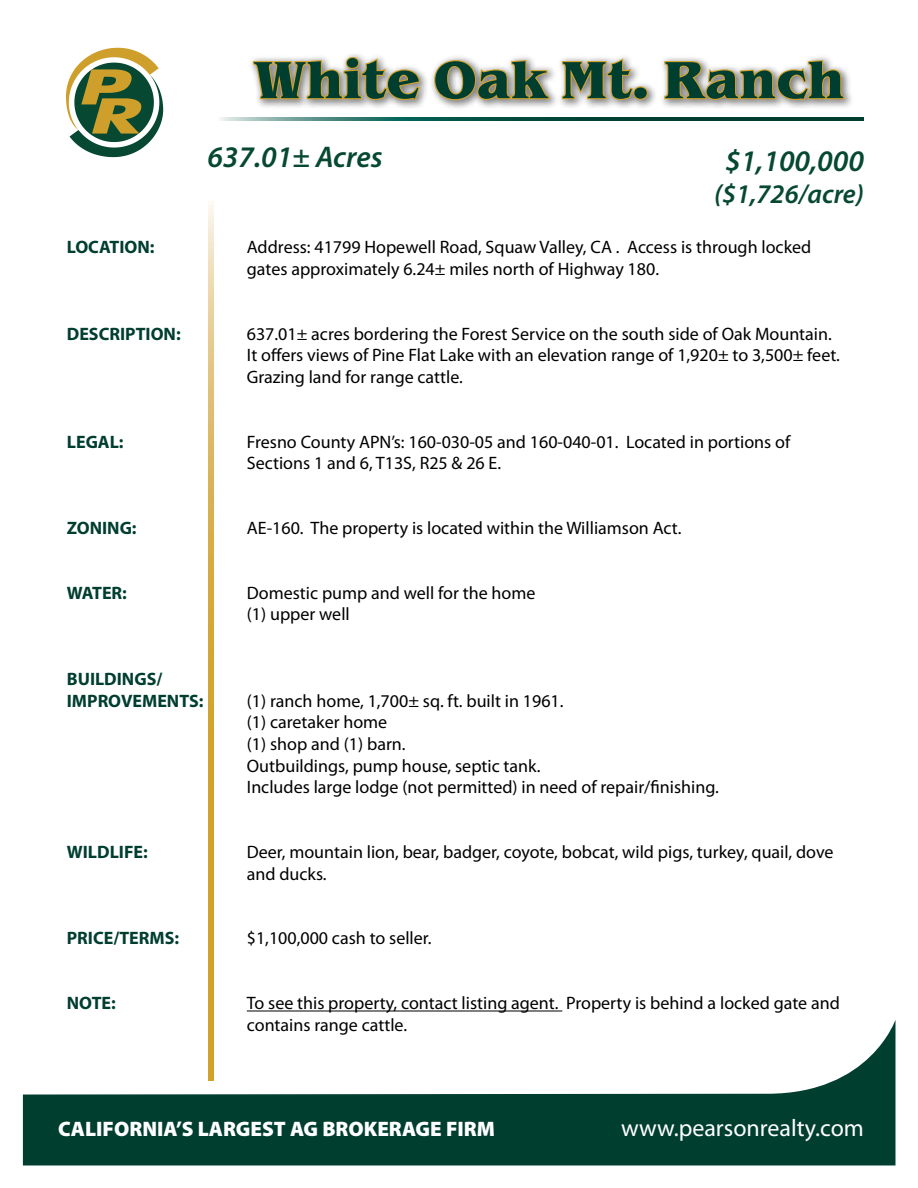
<style>
.page{position:relative;width:918px;height:1188px;background:#fff}
.page>*{position:absolute;margin:0;border:0;box-sizing:border-box;transform-origin:0 0}
.t1{font:700 54px "Benguiat Itc TEE";color:#003e30}
.t2{font:italic 600 30px "Myriad Pro";color:#064832}
.t3{font:italic 600 27px "Myriad Pro";color:#064832}
.t4{font:24px "Myriad Pro";color:#fff}
.t5{font:900 21px "Myriad Pro";color:#fff}
.t6{font:18px/21.6px "Myriad Pro";color:#000}
.t7{font:700 18px/21.6px "Myriad Pro";color:#003e30}
</style>
<div class="page">
<hr style="left:247px;top:1011px;width:315px;height:1px;background:#000">
<div style="left:247px;top:51px;width:607px;height:60px;background:#000;opacity:.5"></div>
<svg style="left:252px;top:56px;width:170px;height:50px;background:#beb396"></svg>
<svg style="left:433px;top:59px;width:117px;height:42px;background:#bbaf8f"></svg>
<svg style="left:561px;top:56px;width:74px;height:45px;background:#baad8c"></svg>
<div style="left:633px;top:86px;width:15px;height:14px;border:2px solid #d1a22c;border-radius:50%"></div>
<svg style="left:663px;top:59px;width:182px;height:43px;background:#bcaf90"></svg>
<svg style="left:208px;top:205px;width:5px;height:815px;background:#d9b355"></svg>
<svg style="left:66px;top:48px;width:97px;height:109px"></svg>
<svg style="left:220px;top:117px;width:644px;height:3px;background:#1d5e53"></svg>
<svg style="left:23px;top:1020px;width:872px;height:146px;fill:#003e30"></svg>
<h1 class="t1" style="left:253px;top:49px;width:593px">White Oak Mt. Ranch</h1>
<h2 class="t2" style="left:207px;top:138px;width:177px">637.01± Acres</h2>
<h2 class="t2" style="left:725px;top:142px;width:140px">$1,100,000</h2>
<h3 class="t3" style="left:714px;top:177px;width:151px">($1,726/acre)</h3>
<p class="t7" style="left:67px;top:236px;width:89px">LOCATION:</p>
<p class="t6" style="left:247px;top:236px;width:566px">Address: 41799 Hopewell Road, Squaw Valley, CA . Access is through locked gates approximately 6.24± miles north of Highway 180.</p>
<p class="t7" style="left:67px;top:322px;width:115px">DESCRIPTION:</p>
<p class="t6" style="left:247px;top:322px;width:595px">637.01± acres bordering the Forest Service on the south side of Oak Mountain.<br>It offers views of Pine Flat Lake with an elevation range of 1,920± to 3,500± feet.<br>Grazing land for range cattle.</p>
<p class="t7" style="left:67px;top:430px;width:58px">LEGAL:</p>
<p class="t6" style="left:247px;top:430px;width:545px">Fresno County APN’s: 160-030-05 and 160-040-01. Located in portions of<br>Sections 1 and 6, T13S, R25 &amp; 26 E.</p>
<p class="t7" style="left:67px;top:517px;width:71px">ZONING:</p>
<p class="t6" style="left:247px;top:517px;width:436px">AE-160. The property is located within the Williamson Act.</p>
<p class="t7" style="left:67px;top:581px;width:62px">WATER:</p>
<p class="t6" style="left:247px;top:582px;width:290px">Domestic pump and well for the home (1) upper well</p>
<p class="t7" style="left:67px;top:668px;width:138px">BUILDINGS/<br>IMPROVEMENTS:</p>
<p class="t6" style="left:247px;top:690px;width:473px">(1) ranch home, 1,700± sq. ft. built in 1961.<br>(1) caretaker home<br>(1) shop and (1) barn.<br>Outbuildings, pump house, septic tank.<br>Includes large lodge (not permitted) in need of repair/finishing.</p>
<p class="t7" style="left:67px;top:841px;width:82px">WILDLIFE:</p>
<p class="t6" style="left:247px;top:841px;width:588px">Deer, mountain lion, bear, badger, coyote, bobcat, wild pigs, turkey, quail, dove and ducks.</p>
<p class="t7" style="left:67px;top:927px;width:114px">PRICE/TERMS:</p>
<p class="t6" style="left:247px;top:927px;width:186px">$1,100,000 cash to seller.</p>
<p class="t7" style="left:67px;top:992px;width:50px">NOTE:</p>
<p class="t6" style="left:247px;top:992px;width:595px">To see this property, contact listing agent. Property is behind a locked gate and contains range cattle.</p>
<p class="t5" style="left:58px;top:1114px;width:438px">CALIFORNIA’S LARGEST AG BROKERAGE FIRM</p>
<h3 class="t4" style="left:621px;top:1113px;width:244px">www.pearsonrealty.com</h3>
</div>
